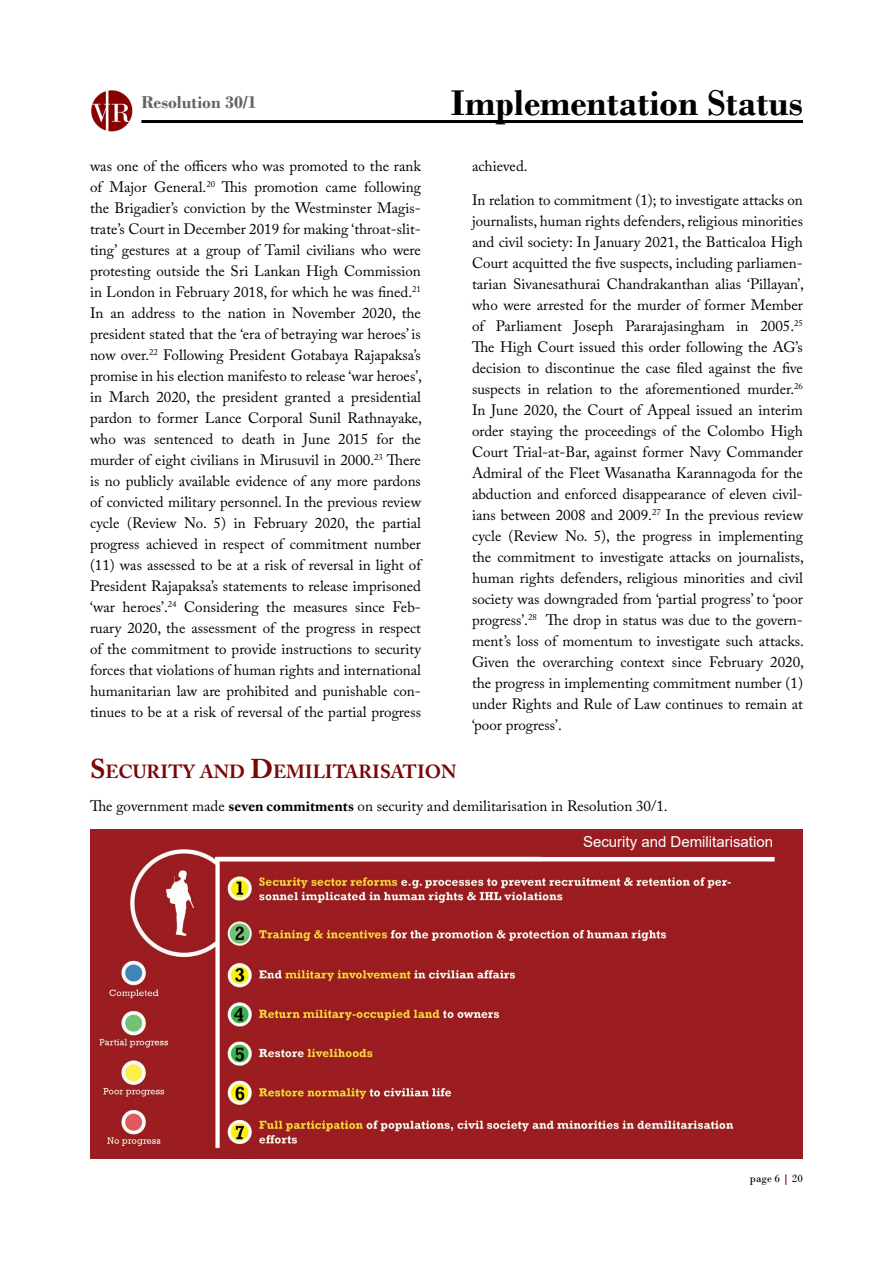
<style>
.page{position:relative;width:893px;height:1263px;background:#fff}
.page>*{position:absolute;margin:0;border:0;box-sizing:border-box;transform-origin:0 0}
.t1{font:700 37.5px "Bodoni";color:#000}
.t2{font:700 18.9px "Adobe Caslon Pro";color:#7a0708}
.t3{font:700 18px "Bodoni";color:#636466}
.t4{font:15px/21px "Adobe Caslon Pro";color:#000;text-align:justify}
.t5{font:15px "Arial";color:#fff}
.t6{font:11.25px "Bodoni";color:#000}
.s1{font-size:27px}
.s2{font-weight:700}
.s3{font-weight:700;color:#7a0708}
</style>
<div class="page">
<hr style="left:141px;top:120px;width:662px;height:3px;background:#000">
<img style="left:91px;top:90px;width:42px;height:42px">
<img style="left:90px;top:829px;width:713px;height:330px">
<hr style="left:215px;top:857px;width:560px;height:4px;background:#fff">
<p class="t3" style="left:141px;top:92px;width:117px">Resolution 30/1</p>
<h1 class="t1" style="left:451px;top:81px;width:353px">Implementation Status</h1>
<p class="t4" style="left:90px;top:155px;width:333px">was one of the officers who was promoted to the rank of Major General.<sup>20</sup> This promotion came following the Brigadier’s conviction by the Westminster Magis&shy;trate’s Court in December 2019 for making ‘throat-slit&shy;ting’ gestures at a group of Tamil civilians who were protesting outside the Sri Lankan High Commission in London in February 2018, for which he was fined.<sup>21<br></sup>In an address to the nation in November 2020, the president stated that the ‘era of betraying war heroes’ is now over.<sup>22</sup> Following President Gotabaya Rajapaksa’s promise in his election manifesto to release ‘war heroes’, in March 2020, the president granted a presidential pardon to former Lance Corporal Sunil Rathnayake, who was sentenced to death in June 2015 for the murder of eight civilians in Mirusuvil in 2000.<sup>23</sup> There is no publicly available evidence of any more pardons of convicted military personnel. In the previous review cycle (Review No. 5) in February 2020, the partial progress achieved in respect of commitment number (11) was assessed to be at a risk of reversal in light of President Rajapaksa’s statements to release imprisoned ‘war heroes’.<sup>24</sup> Considering the measures since Feb&shy;ruary 2020, the assessment of the progress in respect of the commitment to provide instructions to security forces that violations of human rights and international humanitarian law are prohibited and punishable con&shy;tinues to be at a risk of reversal of the partial progress</p>
<p class="t4" style="left:472px;top:155px;width:57px">achieved.</p>
<p class="t4" style="left:472px;top:189px;width:334px">In relation to commitment (1); to investigate attacks on journalists, human rights defenders, religious minorities and civil society: In January 2021, the Batticaloa High Court acquitted the five suspects, including parliamen&shy;tarian Sivanesathurai Chandrakanthan alias ‘Pillayan’, who were arrested for the murder of former Member of Parliament Joseph Pararajasingham in 2005.<sup>25<br></sup>The High Court issued this order following the AG’s decision to discontinue the case filed against the five suspects in relation to the aforementioned murder.<sup>26<br></sup>In June 2020, the Court of Appeal issued an interim order staying the proceedings of the Colombo High Court Trial-at-Bar, against former Navy Commander Admiral of the Fleet Wasanatha Karannagoda for the abduction and enforced disappearance of eleven civil&shy;ians between 2008 and 2009.<sup>27</sup> In the previous review cycle (Review No. 5), the progress in implementing the commitment to investigate attacks on journalists, human rights defenders, religious minorities and civil society was downgraded from ‘partial progress’ to ‘poor progress’.<sup>28</sup> The drop in status was due to the govern&shy;ment’s loss of momentum to investigate such attacks.<br>Given the overarching context since February 2020, the progress in implementing commitment number (1) under Rights and Rule of Law continues to remain at ‘poor progress’.</p>
<p class="t2" style="left:90px;top:760px;width:368px"><span class="s1">S</span>ECURITY AND <span class="s1">D</span>EMILITARISATION</p>
<p class="t4" style="left:90px;top:796px;width:579px">The government made <span class="s2">seven commitments</span> on security and demilitarisation in Resolution 30/1.</p>
<p class="t5" style="left:583px;top:832px;width:192px">Security and Demilitarisation</p>
<p class="t6" style="left:750px;top:1171px;width:54px">page 6 <span class="s3">|</span> 20</p>
</div>
